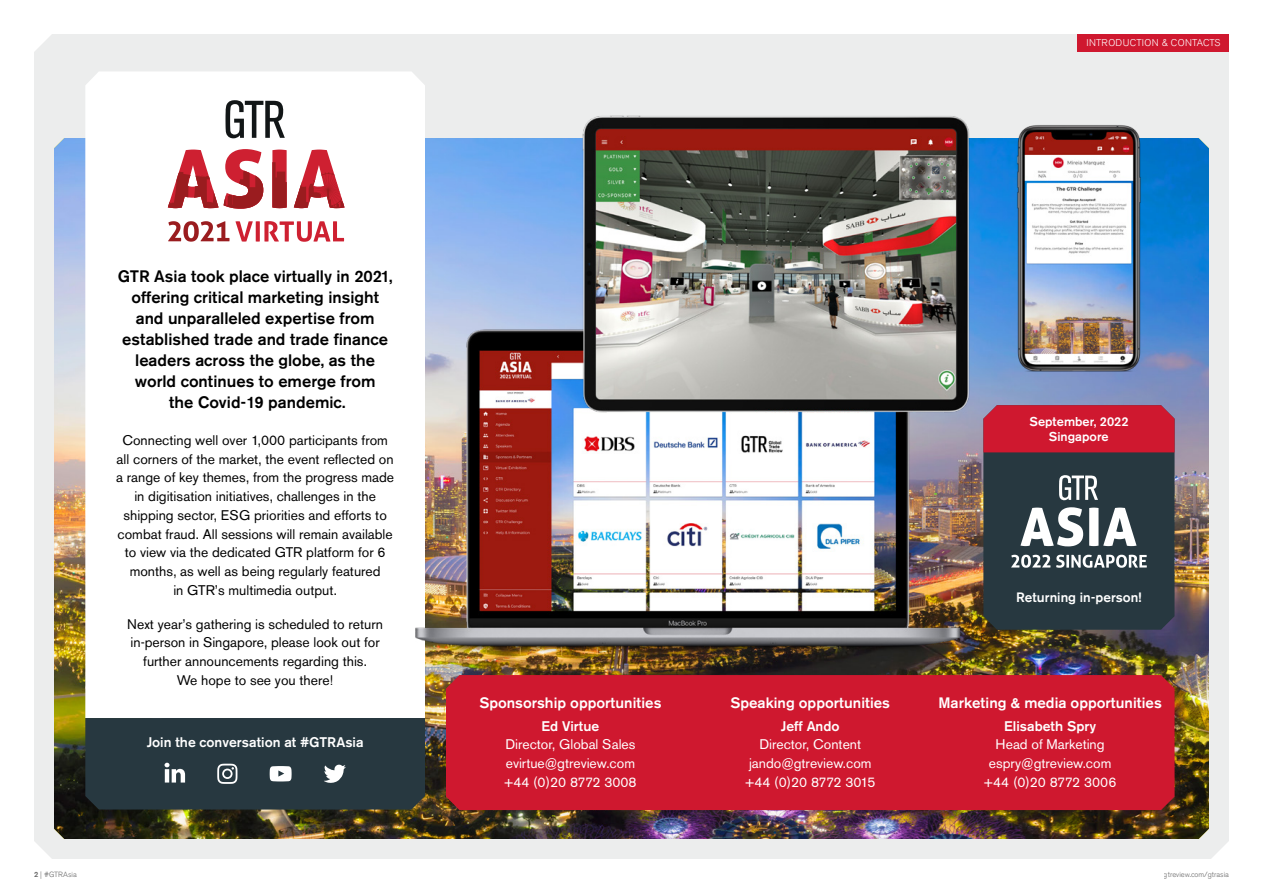
<style>
.page{position:relative;width:1263px;height:893px;background:#fff}
.page>*{position:absolute;margin:0;border:0;box-sizing:border-box;transform-origin:0 0}
.t1{font:500 16.5px/21px "Akzidenz Grotesk BQ";color:#000;text-align:center}
.t2{font:500 15px "Akzidenz Grotesk BQ";color:#fff}
.t3{font:13.8px/18.8px "Akzidenz Grotesk BQ";color:#000;text-align:center}
.t4{font:13.8px/18.8px "Akzidenz Grotesk BQ";color:#fff;text-align:center}
.t5{font:500 13.8px "Akzidenz Grotesk BQ";color:#fff}
.t6{font:500 13.5px "Akzidenz Grotesk BQ";color:#fff}
.t7{font:500 12.75px/15px "Akzidenz Grotesk BQ";color:#fff;text-align:center}
.t8{font:300 9.75px "Akzidenz Grotesk BQ";letter-spacing:.04em;color:#fff}
.t9{font:300 9.75px "Akzidenz Grotesk BQ";letter-spacing:.01em;color:#fff}
.t10{font:300 7.5px "Akzidenz Grotesk BQ";color:#666}
.s1{font-weight:500}
</style>
<div class="page">
<div style="left:34px;top:34px;width:1195px;height:825px;background:#eceded"></div>
<img style="left:54px;top:138px;width:1155px;height:701px">
<div style="left:446px;top:675px;width:728px;height:135px;background:#cf182f"></div>
<svg style="left:85px;top:71px;width:340px;height:647px"></svg>
<svg style="left:225px;top:100px;width:60px;height:38px"></svg>
<svg style="left:168px;top:149px;width:95px;height:60px"></svg>
<svg style="left:272px;top:150px;width:15px;height:58px"></svg>
<svg style="left:294px;top:150px;width:50px;height:58px"></svg>
<svg style="left:168px;top:221px;width:61px;height:21px"></svg>
<svg style="left:235px;top:221px;width:109px;height:21px"></svg>
<img style="left:405px;top:289px;width:571px;height:376px">
<div style="left:85px;top:718px;width:340px;height:91px;background:#273840"></div>
<img style="left:581px;top:114px;width:390px;height:300px">
<svg style="left:983px;top:405px;width:191px;height:225px;background:#5c434d"></svg>
<img style="left:1017px;top:124px;width:124px;height:248px">
<div style="left:1078px;top:34px;width:151px;height:18px;background:#cf182f"></div>
<p class="t8" style="left:1104px;top:38px;width:118px">SPONSORS &amp; PARTNERS</p>
<p class="t8" style="left:1086px;top:38px;width:74px">INTRODUCTION</p>
<p class="t9" style="left:1171px;top:38px;width:45px">CONTACT</p>
<p class="t1" style="left:118px;top:266px;width:276px">GTR Asia took place virtually in 2021, offering critical marketing insight and unparalleled expertise from established trade and trade finance leaders across the globe, as the world continues to emerge from<br>the Covid-19 pandemic.</p>
<p class="t3" style="left:116px;top:431px;width:279px">Connecting well over 1,000 participants from all corners of the market, the event reflected on a range of key themes, from the progress made in digitisation initiatives, challenges in the shipping sector, ESG priorities and efforts to combat fraud. All sessions will remain available to view via the dedicated GTR platform for 6 months, as well as being regularly featured<br>in GTR’s multimedia output.</p>
<p class="t3" style="left:127px;top:615px;width:257px">Next year’s gathering is scheduled to return in-person in Singapore, please look out for further announcements regarding this.<br>We hope to see you there!</p>
<p class="t5" style="left:147px;top:734px;width:218px">Join the conversation at #GTRAsia</p>
<p class="t2" style="left:479px;top:693px;width:184px">Sponsorship opportunities</p>
<p class="t5" style="left:541px;top:717px;width:59px">Ed Virtue</p>
<p class="t4" style="left:504px;top:735px;width:134px;text-align:left">Director, Global Sales evirtue@gtreview.com +44 (0)20 8772 3008</p>
<p class="t7" style="left:1029px;top:414px;width:101px">September, 2022<br>Singapore</p>
<p class="t2" style="left:730px;top:693px;width:161px">Speaking opportunities</p>
<p class="t5" style="left:781px;top:717px;width:60px">Jeff Ando</p>
<p class="t4" style="left:745px;top:735px;width:132px">Director, Content jando@gtreview.com +44 (0)20 8772 3015</p>
<p class="t6" style="left:1016px;top:589px;width:127px">Returning in-person!</p>
<p class="t2" style="left:938px;top:693px;width:225px">Marketing &amp; media opportunities</p>
<p class="t5" style="left:1004px;top:717px;width:93px">Elisabeth Spry</p>
<p class="t4" style="left:984px;top:735px;width:134px">Head of Marketing espry@gtreview.com +44 (0)20 8772 3006</p>
<p class="t10" style="left:34px;top:870px;width:44px"><span class="s1">2</span> | #GTRAsia</p>
<p class="t10" style="left:1164px;top:870px;width:67px">gtreview.com/gtrasia</p>
</div>
